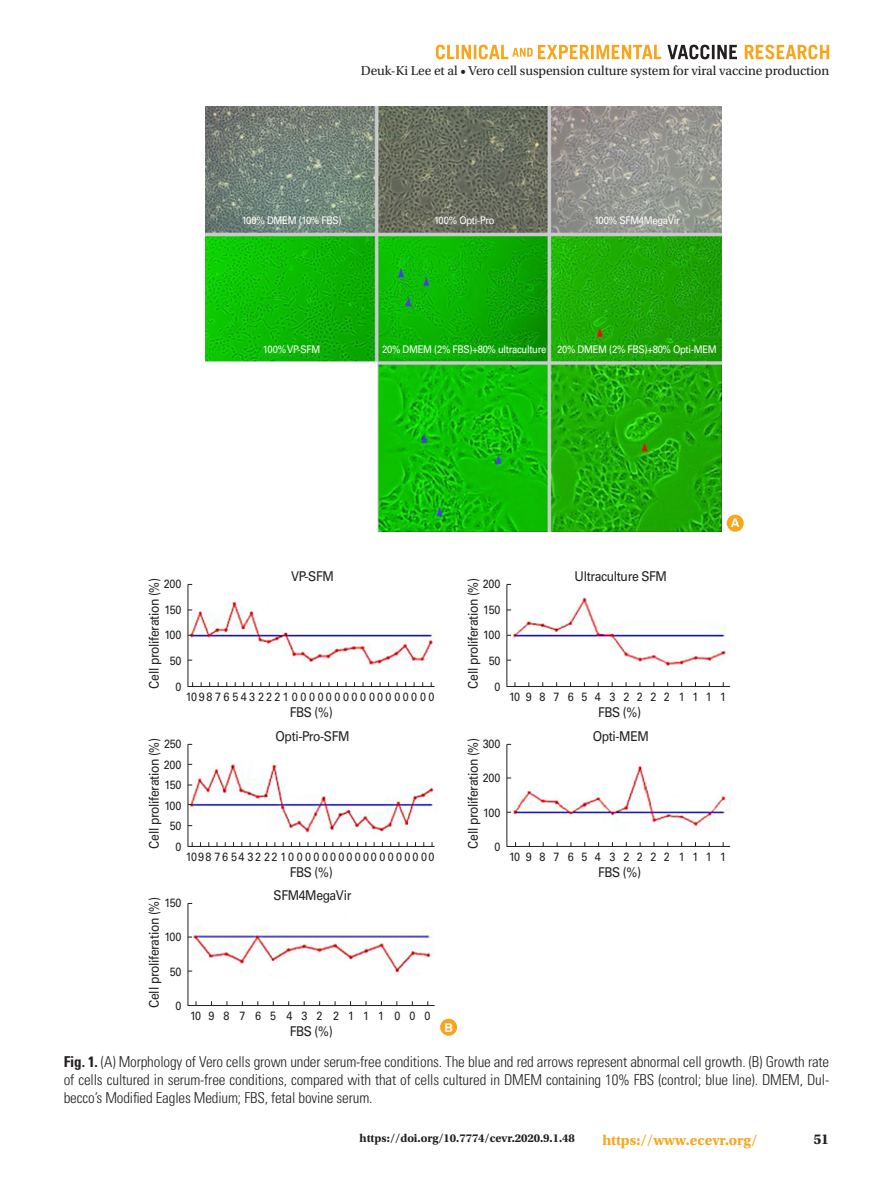
<style>
.page{position:relative;width:893px;height:1191px;background:#fff}
.page>*{position:absolute;margin:0;border:0;box-sizing:border-box;transform-origin:0 0}
.CVER_표그림캡션{font:300 condensed 15px/18px "Univers LT Std";letter-spacing:-.01em;color:#231f20;text-align:justify}
.t1{font:700 15px "Utopia Std";letter-spacing:-.005em;color:#f9a51b}
.t2{font:700 15px "Utopia Std";color:#231f20}
.CVER_그림지문{font:13.5px "Univers LT Std";letter-spacing:-.03em;color:#231f20;scale:.9 1}
.t3{font:13.5px "Utopia Std";letter-spacing:-.005em;color:#231f20}
.t4{font:700 12.15px "Swiss 721 BT";color:#fff}
.CVER_그림지문-2{font:12px "Univers LT Std";letter-spacing:.215em;color:#231f20;scale:.9 1}
.t5{font:700 12px "Utopia Std";letter-spacing:-.005em;color:#231f20}
.CVER_그림지문-3{font:12px "Univers LT Std";letter-spacing:.695em;color:#231f20;scale:.9 1}
.CVER_그림지문-4{font:12px "Univers LT Std";letter-spacing:.835em;color:#231f20;scale:.9 1}
.CVER_그림지문-5{font:10.5px "Univers LT Std";letter-spacing:-.03em;color:#fff;scale:.9 1}
.s1{font-weight:700}
</style>
<div class="page">
<svg style="left:745px;top:45px;width:84px;height:14px"></svg>
<svg style="left:667px;top:45px;width:70px;height:14px"></svg>
<svg style="left:436px;top:45px;width:225px;height:14px"></svg>
<img style="left:206px;top:106px;width:515px;height:425px">
<svg style="left:506px;top:584px;width:225px;height:103px"></svg>
<svg style="left:506px;top:744px;width:225px;height:103px"></svg>
<svg style="left:187px;top:584px;width:248px;height:103px"></svg>
<svg style="left:187px;top:744px;width:248px;height:103px"></svg>
<svg style="left:187px;top:903px;width:248px;height:103px"></svg>
<div style="left:727px;top:514px;width:17px;height:17px;background:#f9a51b;border-radius:50%"></div>
<div style="left:440px;top:1018px;width:17px;height:17px;background:#f9a51b;border-radius:50%"></div>
<p class="t3" style="left:361px;top:63px;width:470px">Deuk-Ki Lee et al • Vero cell suspension culture system for viral vaccine production</p>
<p class="CVER_그림지문-5" style="left:242px;top:214px;width:112px">100% DMEM (10% FBS)</p>
<p class="CVER_그림지문-5" style="left:434px;top:214px;width:69px">100% Opti-Pro</p>
<p class="CVER_그림지문-5" style="left:594px;top:214px;width:97px">100% SFM4MegaVir</p>
<p class="CVER_그림지문-5" style="left:263px;top:343px;width:65px">100% VP-SFM</p>
<p class="CVER_그림지문-5" style="left:382px;top:343px;width:184px">20% DMEM (2% FBS)+80% ultraculture</p>
<p class="CVER_그림지문-5" style="left:557px;top:343px;width:179px">20% DMEM (2% FBS)+80% Opti-MEM</p>
<p class="t4" style="left:731px;top:516px;width:10px">A</p>
<p class="CVER_그림지문" style="left:291px;top:568px;width:49px">VP-SFM</p>
<p class="CVER_그림지문" style="left:575px;top:568px;width:104px">Ultraculture SFM</p>
<p class="CVER_그림지문" style="left:146px;top:688px;width:124px;rotate:-90deg">Cell proliferation (%)</p>
<p class="CVER_그림지문" style="left:465px;top:688px;width:124px;rotate:-90deg">Cell proliferation (%)</p>
<p class="CVER_그림지문-2" style="left:164px;top:576px;width:21px">200</p>
<p class="CVER_그림지문-2" style="left:164px;top:602px;width:21px">150</p>
<p class="CVER_그림지문-2" style="left:164px;top:628px;width:21px">100</p>
<p class="CVER_그림지문-2" style="left:170px;top:654px;width:14px">50</p>
<p class="CVER_그림지문-2" style="left:176px;top:679px;width:8px">0</p>
<p class="CVER_그림지문-2" style="left:483px;top:576px;width:21px">200</p>
<p class="CVER_그림지문-2" style="left:483px;top:602px;width:21px">150</p>
<p class="CVER_그림지문-2" style="left:483px;top:628px;width:21px">100</p>
<p class="CVER_그림지문-2" style="left:489px;top:654px;width:14px">50</p>
<p class="CVER_그림지문-2" style="left:494px;top:679px;width:8px">0</p>
<p class="CVER_그림지문-2" style="left:186px;top:690px;width:278px">109876543222100000000000000000</p>
<p class="CVER_그림지문-3" style="left:509px;top:690px;width:243px">1098765432222 1111</p>
<p class="CVER_그림지문" style="left:290px;top:704px;width:49px">FBS (%)</p>
<p class="CVER_그림지문" style="left:598px;top:704px;width:49px">FBS (%)</p>
<p class="CVER_그림지문" style="left:275px;top:728px;width:84px">Opti-Pro-SFM</p>
<p class="CVER_그림지문" style="left:593px;top:728px;width:64px">Opti-MEM</p>
<p class="CVER_그림지문" style="left:146px;top:848px;width:124px;rotate:-90deg">Cell proliferation (%)</p>
<p class="CVER_그림지문" style="left:465px;top:848px;width:124px;rotate:-90deg">Cell proliferation (%)</p>
<p class="CVER_그림지문-2" style="left:164px;top:736px;width:21px">250</p>
<p class="CVER_그림지문-2" style="left:164px;top:757px;width:21px">200</p>
<p class="CVER_그림지문-2" style="left:164px;top:777px;width:21px">150</p>
<p class="CVER_그림지문-2" style="left:164px;top:798px;width:21px">100</p>
<p class="CVER_그림지문-2" style="left:170px;top:819px;width:14px">50</p>
<p class="CVER_그림지문-2" style="left:176px;top:839px;width:8px">0</p>
<p class="CVER_그림지문-2" style="left:483px;top:736px;width:21px">300</p>
<p class="CVER_그림지문-2" style="left:483px;top:771px;width:21px">200</p>
<p class="CVER_그림지문-2" style="left:483px;top:805px;width:21px">100</p>
<p class="CVER_그림지문-2" style="left:494px;top:839px;width:8px">0</p>
<p class="CVER_그림지문-2" style="left:186px;top:849px;width:278px">1098765432221000000000000000000</p>
<p class="CVER_그림지문-3" style="left:509px;top:849px;width:243px">1098765432222 1111</p>
<p class="CVER_그림지문" style="left:146px;top:1007px;width:124px;rotate:-90deg">Cell proliferation (%)</p>
<p class="CVER_그림지문-2" style="left:164px;top:895px;width:21px">150</p>
<p class="CVER_그림지문-2" style="left:164px;top:930px;width:21px">100</p>
<p class="CVER_그림지문-2" style="left:170px;top:964px;width:14px">50</p>
<p class="CVER_그림지문-2" style="left:176px;top:998px;width:8px">0</p>
<p class="CVER_그림지문" style="left:290px;top:864px;width:49px">FBS (%)</p>
<p class="CVER_그림지문" style="left:598px;top:864px;width:49px">FBS (%)</p>
<p class="CVER_그림지문" style="left:274px;top:887px;width:88px">SFM4MegaVir</p>
<p class="CVER_그림지문-4" style="left:190px;top:1008px;width:268px">1098765 432 2111 000</p>
<p class="CVER_그림지문" style="left:290px;top:1023px;width:49px">FBS (%)</p>
<p class="t4" style="left:444px;top:1019px;width:10px">B</p>
<p class="CVER_표그림캡션" style="left:64px;top:1053px;width:767px"><span class="s1">Fig. 1.</span> (A) Morphology of Vero cells grown under serum-free conditions. The blue and red arrows represent abnormal cell growth. (B) Growth rate of cells cultured in serum-free conditions, compared with that of cells cultured in DMEM containing 10% FBS (control; blue line). DMEM, Dul&shy;becco’s Modified Eagles Medium; FBS, fetal bovine serum.</p>
<p class="t5" style="left:360px;top:1131px;width:217px">https://doi.org/10.7774/cevr.2020.9.1.48</p>
<p class="t1" style="left:602px;top:1131px;width:157px">https://www.ecevr.org/</p>
<p class="t2" style="left:813px;top:1130px;width:17px">51</p>
</div>
